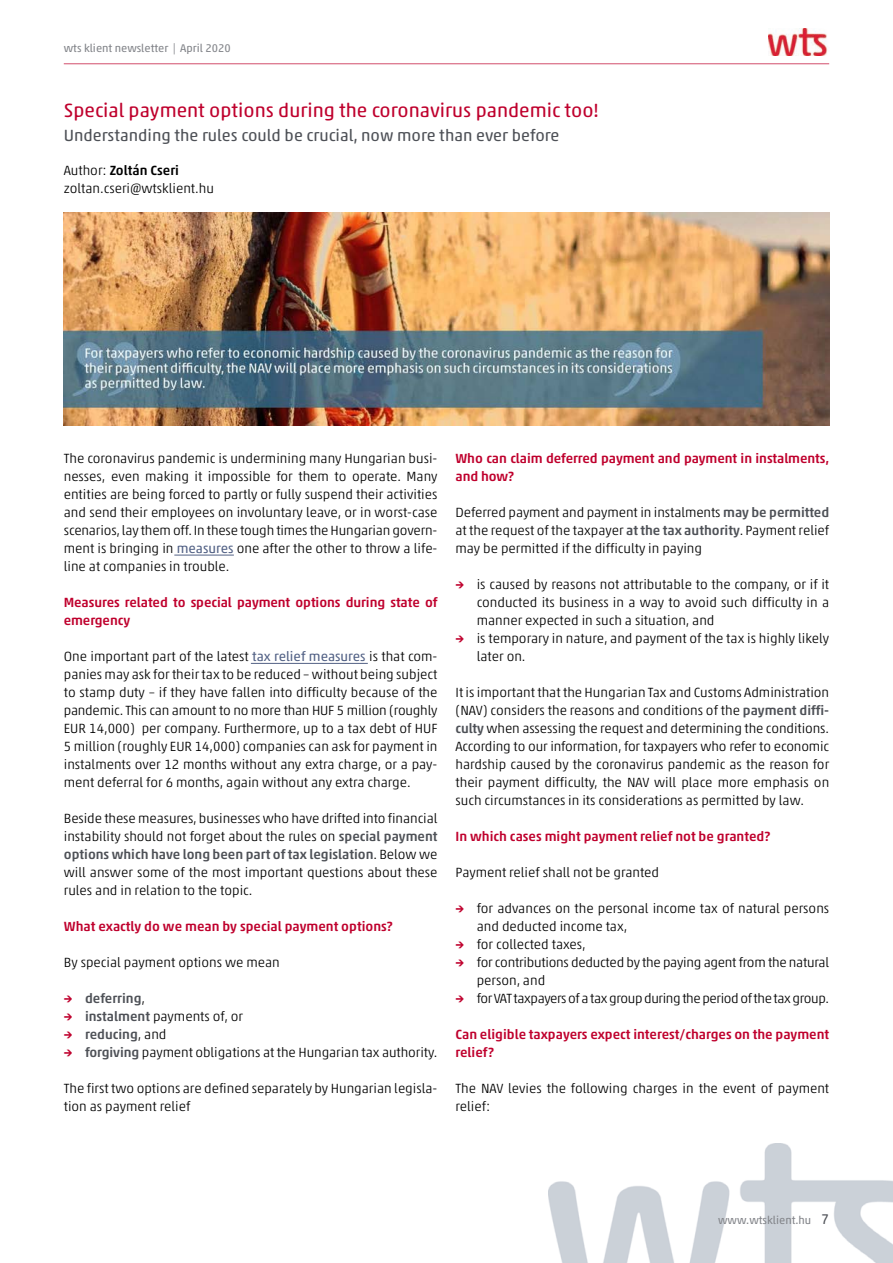
<style>
.page{position:relative;width:893px;height:1263px;background:#fff}
.page>*{position:absolute;margin:0;border:0;box-sizing:border-box;transform-origin:0 0}
.t1{font:19.5px "Akko Rounded Pro";color:#bf002d}
.t2{font:16.5px "Akko Rounded Pro";color:#4e5157}
.t3{font:300 13.5px/18px "Akko Pro";color:#000}
.t4{font:500 13.5px/18px "Akko Pro";letter-spacing:-.005em;color:#bf002d}
.t5{font:300 13.5px "Akko Pro";letter-spacing:-.03em;color:#000}
.t6{font:500 13.5px "Akko Pro";color:#4e5157}
.t7{font:11.25px "Akko Pro";color:#83858a}
.s1{font-weight:500}
.s2{font-weight:400;color:#526185}
.s3{font-weight:500;color:#4e5157}
.s4{color:#bf002d}
.s5{font-weight:300;color:#000}
.s6{font-weight:500;color:#bf002d}
.s7{font-size:14.25px;color:#4e5157}
</style>
<div class="page">
<img style="left:549px;top:1144px;width:344px;height:119px">
<img style="left:769px;top:29px;width:59px;height:27px">
<hr style="left:64px;top:64px;width:765px;height:1px;background:#d24d6c">
<img style="left:64px;top:213px;width:765px;height:212px">
<hr style="left:174px;top:555px;width:60px;height:1px;background:#526185">
<hr style="left:251px;top:663px;width:117px;height:1px;background:#526185">
<p class="t7" style="left:64px;top:45px;width:169px">wts klient newsletter | April 2020</p>
<h1 class="t1" style="left:64px;top:103px;width:537px">Special payment options during the coronavirus pandemic too!</h1>
<p class="t2" style="left:64px;top:129px;width:497px">Understanding the rules could be crucial, now more than ever before</p>
<p class="t3" style="left:64px;top:163px;width:152px">Author: <span class="s1">Zoltán Cseri </span>zoltan.cseri@wtsklient.hu</p>
<p class="t3" style="left:64px;top:451px;width:375px;text-align:justify">The coronavirus pandemic is undermining many Hungarian busi&shy;nesses, even making it impossible for them to operate. Many entities are being forced to partly or fully suspend their activities and send their employees on involuntary leave, or in worst-case scenarios, lay them off. In these tough times the Hungarian govern&shy;ment is bringing in <span class="s2">measures</span> one after the other to throw a life&shy;line at companies in trouble.</p>
<p class="t4" style="left:64px;top:595px;width:375px">Measures related to special payment options during state of emergency</p>
<p class="t3" style="left:64px;top:649px;width:375px;text-align:justify">One important part of the latest <span class="s2">tax relief measures</span> is that com&shy;panies may ask for their tax to be reduced – without being subject to stamp duty – if they have fallen into difficulty because of the pandemic. This can amount to no more than HUF 5 million (roughly EUR 14,000) per company. Furthermore, up to a tax debt of HUF 5 million (roughly EUR 14,000) companies can ask for payment in instalments over 12 months without any extra charge, or a pay&shy;ment deferral for 6 months, again without any extra charge.</p>
<p class="t3" style="left:64px;top:811px;width:375px;text-align:justify">Beside these measures, businesses who have drifted into financial instability should not forget about the rules on <span class="s3">special payment options which have long been part of tax legislation</span>. Below we will answer some of the most important questions about these rules and in relation to the topic.</p>
<p class="t4" style="left:64px;top:919px;width:330px">What exactly do we mean by special payment options?</p>
<p class="t3" style="left:64px;top:955px;width:217px">By special payment options we mean</p>
<p class="t6" style="left:64px;top:994px;width:83px"><span class="s4">→</span> deferring<span class="s5">,</span></p>
<p class="t3" style="left:64px;top:1009px;width:181px"><span class="s6">→</span> <span class="s3">instalment</span> payments of, or</p>
<p class="t6" style="left:64px;top:1030px;width:104px"><span class="s4">→</span> reducing<span class="s5">, and</span></p>
<p class="t3" style="left:64px;top:1045px;width:375px"><span class="s6">→</span> <span class="s3">forgiving</span> payment obligations at the Hungarian tax authority.</p>
<p class="t3" style="left:64px;top:1081px;width:375px">The first two options are defined separately by Hungarian legisla&shy;tion as payment relief</p>
<p class="t4" style="left:455px;top:451px;width:375px">Who can claim deferred payment and payment in instalments, and how?</p>
<p class="t3" style="left:455px;top:505px;width:375px;text-align:justify">Deferred payment and payment in instalments <span class="s3">may be permitted </span>at the request of the taxpayer <span class="s3">at the tax authority</span>. Payment relief may be permitted if the difficulty in paying</p>
<p class="t3" style="left:477px;top:577px;width:354px;text-align:justify;text-indent:-21px"><span class="s6">→</span> is caused by reasons not attributable to the company, or if it conducted its business in a way to avoid such difficulty in a manner expected in such a situation, and</p>
<p class="t3" style="left:477px;top:631px;width:354px;text-indent:-21px"><span class="s6">→</span> is temporary in nature, and payment of the tax is highly likely later on.</p>
<p class="t3" style="left:455px;top:685px;width:375px;text-align:justify">It is important that the Hungarian Tax and Customs Administration (NAV) considers the reasons and conditions of the <span class="s3">payment diffi&shy;culty</span> when assessing the request and determining the conditions.<br>According to our information, for taxpayers who refer to economic hardship caused by the coronavirus pandemic as the reason for their payment difficulty, the NAV will place more emphasis on such circumstances in its considerations as permitted by law.</p>
<p class="t4" style="left:456px;top:829px;width:316px">In which cases might payment relief not be granted?</p>
<p class="t3" style="left:456px;top:865px;width:205px">Payment relief shall not be granted</p>
<p class="t3" style="left:477px;top:901px;width:354px;text-indent:-21px"><span class="s6">→</span> for advances on the personal income tax of natural persons and deducted income tax,</p>
<p class="t3" style="left:455px;top:937px;width:132px"><span class="s6">→</span> for collected taxes,</p>
<p class="t3" style="left:477px;top:955px;width:354px;text-indent:-21px"><span class="s6">→</span> for contributions deducted by the paying agent from the natural person, and</p>
<p class="t5" style="left:455px;top:994px;width:375px"><span class="s6">→</span> forVAT taxpayers of a tax group during the period of the tax group.</p>
<p class="t4" style="left:455px;top:1027px;width:375px">Can eligible taxpayers expect interest/charges on the payment relief?</p>
<p class="t3" style="left:455px;top:1081px;width:375px">The NAV levies the following charges in the event of payment relief:</p>
<p class="t7" style="left:718px;top:1216px;width:113px">www.wtsklient.hu <span class="s7">7</span></p>
</div>
